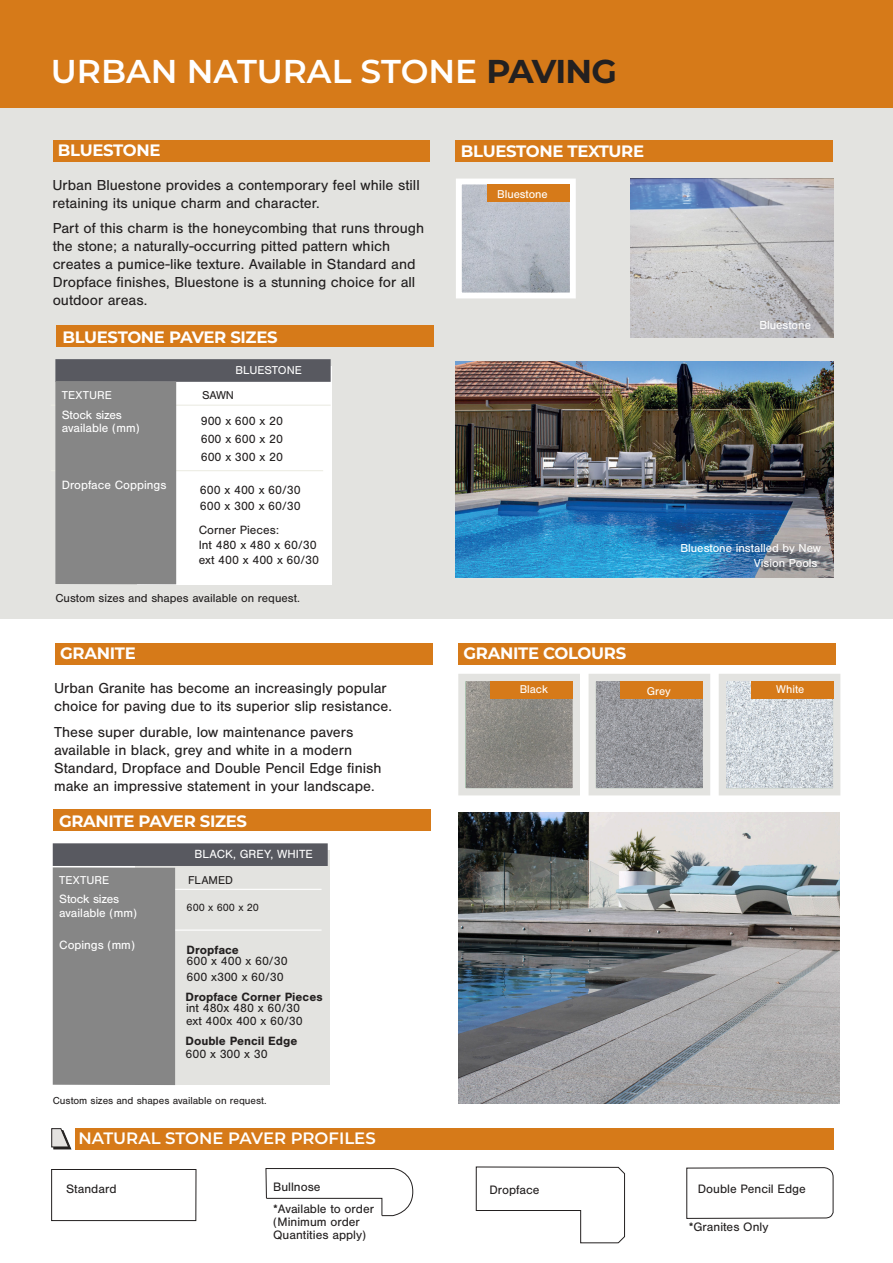
<style>
.page{position:relative;width:893px;height:1263px;background:#fff}
.page>*{position:absolute;margin:0;border:0;box-sizing:border-box;transform-origin:0 0}
.t1{font:600 33px "Montserrat";color:#fff}
.t2{font:700 16.5px "Montserrat";letter-spacing:-.02em;color:#fff}
.t3{font:600 16.5px "Montserrat";color:#fff}
.t4{font:15px/18px "Nimbus San";color:#232020}
.t5{font:12.6px/21.5px "Nimbus San";color:#232020}
.t6{font:12.45px/18.1px "Nimbus San";color:#232020}
.t7{font:12.45px/13.5px "Nimbus San";color:#fff}
.t8{font:700 12.45px "Nimbus San";color:#232020}
.t9{font:12.3px "Nimbus San";letter-spacing:.005em;color:#fff}
.t10{font:12px/14.4px "Nimbus San";color:#fff;text-align:right}
.t11{font:12px "Nimbus San";color:#232020}
.t12{font:11.85px "Nimbus San";letter-spacing:.005em;color:#fff}
.t13{font:11.85px "Nimbus San";color:#232020}
.t14{font:11.7px "Nimbus San";color:#fff}
.t15{font:10.95px "Nimbus San";color:#232020}
.t16{font:10.5px "Nimbus San";color:#232020}
.s1{font-weight:700;color:#232020}
</style>
<div class="page">
<div style="left:0;top:0;width:893px;height:111px;background:#d67a19"></div>
<div style="left:0;top:108px;width:893px;height:511px;background:#e3e3e0"></div>
<div style="left:53px;top:140px;width:376px;height:22px;background:#d67a19"></div>
<svg style="left:456px;top:178px;width:120px;height:121px;background:#c4c8d0"></svg>
<div style="left:487px;top:184px;width:83px;height:18px;background:#d67a19"></div>
<img style="left:630px;top:178px;width:203px;height:159px">
<img style="left:456px;top:361px;width:377px;height:217px">
<img style="left:673px;top:536px;width:149px;height:40px">
<div style="left:55px;top:643px;width:377px;height:21px;background:#d67a19"></div>
<div style="left:458px;top:643px;width:377px;height:21px;background:#d67a19"></div>
<svg style="left:458px;top:674px;width:383px;height:122px;background:#bbb6b0"></svg>
<div style="left:621px;top:681px;width:82px;height:17px;background:#d67a19"></div>
<img style="left:458px;top:812px;width:382px;height:291px">
<div style="left:138px;top:366px;width:194px;height:218px;background:#fff"></div>
<hr style="left:51px;top:405px;width:280px;height:1px;background:#ecece4">
<hr style="left:51px;top:470px;width:272px;height:1px;background:#ecece4">
<div style="left:55px;top:359px;width:276px;height:23px;background:#585960"></div>
<div style="left:55px;top:381px;width:121px;height:203px;background:#868686"></div>
<div style="left:57px;top:325px;width:377px;height:22px;background:#d67a19"></div>
<div style="left:53px;top:809px;width:378px;height:22px;background:#d67a19"></div>
<div style="left:135px;top:850px;width:195px;height:235px;background:#e3e3e0"></div>
<hr style="left:102px;top:889px;width:220px;height:1px;background:#fff">
<hr style="left:102px;top:929px;width:220px;height:2px;background:#fff">
<div style="left:53px;top:843px;width:275px;height:23px;background:#585960"></div>
<div style="left:53px;top:867px;width:122px;height:218px;background:#868686"></div>
<div style="left:456px;top:140px;width:377px;height:22px;background:#d67a19"></div>
<svg style="left:265px;top:1168px;width:149px;height:48px"></svg>
<svg style="left:475px;top:1166px;width:151px;height:78px"></svg>
<div style="left:75px;top:1128px;width:759px;height:22px;background:#d67a19"></div>
<svg style="left:51px;top:1128px;width:21px;height:22px"></svg>
<div style="left:51px;top:1169px;width:145px;height:52px;border:1px solid #232020"></div>
<svg style="left:686px;top:1167px;width:148px;height:52px"></svg>
<h1 class="t1" style="left:51px;top:48px;width:568px">URBAN NATURAL STONE <span class="s1">PAVING</span></h1>
<p class="t2" style="left:58px;top:139px;width:104px">BLUESTONE</p>
<p class="t4" style="left:52px;top:176px;width:369px">Urban Bluestone provides a contemporary feel while still retaining its unique charm and character.</p>
<p class="t4" style="left:53px;top:219px;width:373px">Part of this charm is the honeycombing that runs through the stone; a naturally-occurring pitted pattern which creates a pumice-like texture. Available in Standard and Dropface finishes, Bluestone is a stunning choice for all outdoor areas.</p>
<p class="t2" style="left:62px;top:325px;width:217px">BLUESTONE PAVER SIZES</p>
<p class="t12" style="left:62px;top:389px;width:52px">TEXTURE</p>
<p class="t7" style="left:62px;top:408px;width:79px">Stock sizes available (mm)</p>
<p class="t12" style="left:235px;top:363px;width:68px">BLUESTONE</p>
<p class="t13" style="left:202px;top:389px;width:33px">SAWN</p>
<p class="t6" style="left:201px;top:412px;width:84px;text-align:justify">900 x 600 x 20<br>600 x 600 x 20<br>600 x 300 x 20</p>
<p class="t7" style="left:62px;top:478px;width:106px">Dropface Coppings</p>
<p class="t6" style="left:200px;top:482px;width:103px;line-height:16.2px">600 x 400 x 60/30<br>600 x 300 x 60/30</p>
<p class="t6" style="left:199px;top:522px;width:122px;line-height:14.9px">Corner Pieces:<br>Int 480 x 480 x 60/30 ext 400 x 400 x 60/30</p>
<p class="t11" style="left:55px;top:591px;width:246px">Custom sizes and shapes available on request.</p>
<p class="t2" style="left:461px;top:139px;width:185px">BLUESTONE TEXTURE</p>
<p class="t14" style="left:497px;top:187px;width:52px">Bluestone</p>
<p class="t10" style="left:759px;top:318px;width:53px">Bluestone</p>
<p class="t10" style="left:680px;top:541px;width:142px">Bluestone installed by New<br>Vision Pools</p>
<p class="t2" style="left:60px;top:641px;width:77px">GRANITE</p>
<p class="t2" style="left:464px;top:641px;width:164px">GRANITE COLOURS</p>
<p class="t4" style="left:54px;top:679px;width:334px">Urban Granite has become an increasingly popular</p>
<p class="t14" style="left:520px;top:683px;width:30px">Black</p>
<p class="t14" style="left:647px;top:685px;width:25px">Grey</p>
<p class="t14" style="left:776px;top:683px;width:30px">White</p>
<p class="t4" style="left:54px;top:693px;width:339px;line-height:25.8px">choice for paving due to its superior slip resistance.<br>These super durable, low maintenance pavers</p>
<p class="t4" style="left:54px;top:741px;width:329px">available in black, grey and white in a modern<br>Standard, Dropface and Double Pencil Edge finish make an impressive statement in your landscape.</p>
<p class="t2" style="left:59px;top:809px;width:190px">GRANITE PAVER SIZES</p>
<p class="t12" style="left:59px;top:873px;width:52px">TEXTURE</p>
<p class="t7" style="left:59px;top:892px;width:79px">Stock sizes available (mm)</p>
<p class="t7" style="left:59px;top:939px;width:77px">Copings (mm)</p>
<p class="t9" style="left:195px;top:847px;width:120px">BLACK, GREY, WHITE</p>
<p class="t13" style="left:188px;top:873px;width:47px">FLAMED</p>
<p class="t15" style="left:187px;top:902px;width:74px">600 x 600 x 20</p>
<p class="t8" style="left:187px;top:943px;width:54px">Dropface</p>
<p class="t6" style="left:187px;top:968px;width:99px">600 x300 x 60/30</p>
<p class="t6" style="left:186px;top:1002px;width:118px;line-height:12.5px">int 480x 480 x 60/30 ext 400x 400 x 60/30</p>
<p class="t6" style="left:187px;top:952px;width:103px">600 x 400 x 60/30</p>
<p class="t8" style="left:185px;top:990px;width:139px">Dropface Corner Pieces</p>
<p class="t8" style="left:185px;top:1034px;width:113px">Double Pencil Edge</p>
<p class="t6" style="left:185px;top:1045px;width:84px">600 x 300 x 30</p>
<p class="t16" style="left:53px;top:1094px;width:215px">Custom sizes and shapes available on request.</p>
<p class="t3" style="left:78px;top:1126px;width:299px">NATURAL STONE PAVER PROFILES</p>
<p class="t5" style="left:273px;top:1176px;width:103px">Bullnose *Available to order</p>
<p class="t5" style="left:273px;top:1215px;width:95px;line-height:13.2px">(Minimum order<br>Quantities apply)</p>
<p class="t5" style="left:66px;top:1178px;width:52px">Standard</p>
<p class="t5" style="left:698px;top:1178px;width:110px">Double Pencil Edge</p>
<p class="t5" style="left:689px;top:1216px;width:81px">*Granites Only</p>
<p class="t5" style="left:489px;top:1179px;width:52px">Dropface</p>
</div>
